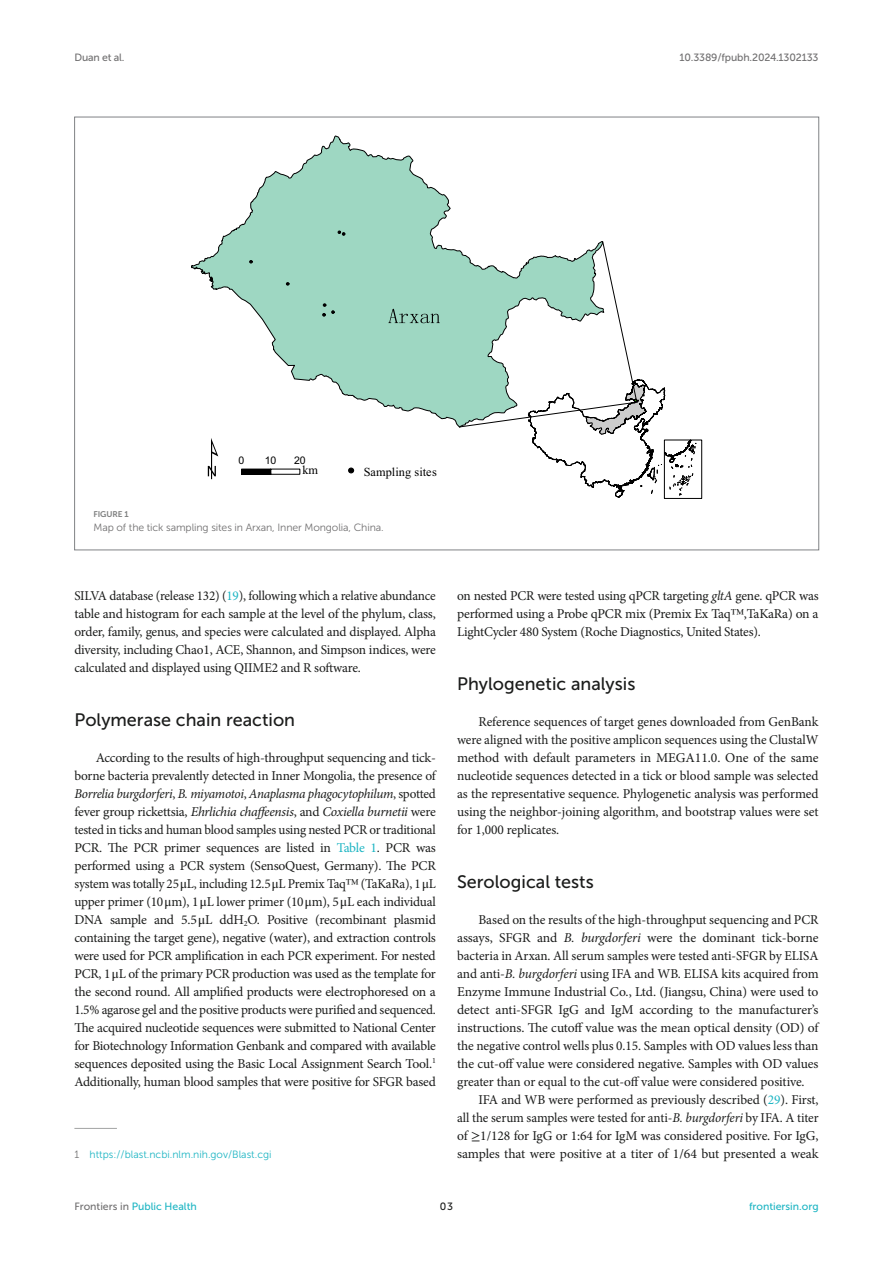
<style>
.page{position:relative;width:893px;height:1263px;background:#fff}
.page>*{position:absolute;margin:0;border:0;box-sizing:border-box;transform-origin:0 0}
.TEXT_FLUSH{font:18px "Museo Sans 500";color:#1b1c1b}
.HEAD_2{font:18px "Museo Sans 500";color:#1b1c1b}
.TEXT_FLUSH-2{font:13.5px/18px "Minion Pro";letter-spacing:-.01em;color:#1b1c1b;text-align:justify}
.TEXT{font:13.5px/18px "Minion Pro";letter-spacing:-.01em;color:#1b1c1b;text-align:justify}
.t1{font:12.3px "Times New Roman";letter-spacing:.005em;color:#000}
.FIG_LEG{font:10.5px "Museo Sans 300";letter-spacing:-.01em;color:#706f70}
.FOOTNOTE{font:10.5px "Museo Sans 300";color:#1db5c3}
.t2{font:10.5px "Museo Sans 500";color:#1db5c3}
.t3{font:10.5px "Museo Sans 500";letter-spacing:-.015em;color:#706f70}
.t4{font:10.5px "Arial";color:#000}
.t5{font:10.5px "Museo Sans 500";color:#1b1c1b}
.FIG_HD{font:8.25px "Museo Sans 700";letter-spacing:-.01em;color:#7e7f7f}
.s1{color:#1db5c3}
.s2{font-style:italic}
.s3{font-family:"STIX General"}
.s4{font-family:"STIX"}
.s5{color:#706f70}
</style>
<div class="page">
<hr style="left:74px;top:1128px;width:43px;height:1px;background:#a2a3a3">
<svg style="left:191px;top:136px;width:268px;height:291px"></svg>
<svg style="left:338px;top:231px;width:7px;height:5px"></svg>
<svg style="left:322px;top:303px;width:12px;height:13px"></svg>
<svg style="left:249px;top:260px;width:4px;height:3px"></svg>
<div style="left:664px;top:440px;width:38px;height:59px;border:1px solid #000"></div>
<svg style="left:388px;top:309px;width:52px;height:14px"></svg>
<svg style="left:459px;top:241px;width:237px;height:257px"></svg>
<svg style="left:208px;top:438px;width:10px;height:41px"></svg>
<svg style="left:241px;top:468px;width:59px;height:7px"></svg>
<svg style="left:348px;top:468px;width:6px;height:5px"></svg>
<p class="t3" style="left:74px;top:51px;width:51px">Duan et al.</p>
<p class="t3" style="left:680px;top:51px;width:140px">10.3389/fpubh.2024.1302133</p>
<p class="t4" style="left:239px;top:454px;width:7px">0</p>
<p class="t4" style="left:294px;top:454px;width:13px">20</p>
<p class="t4" style="left:265px;top:454px;width:13px">10</p>
<p class="t1" style="left:303px;top:462px;width:17px">km</p>
<p class="t1" style="left:364px;top:463px;width:75px">Sampling sites</p>
<p class="FIG_HD" style="left:94px;top:510px;width:37px">FIGURE 1</p>
<p class="FIG_LEG" style="left:94px;top:522px;width:292px">Map of the tick sampling sites in Arxan, Inner Mongolia, China.</p>
<p class="TEXT_FLUSH-2" style="left:74px;top:587px;width:363px">SILVA database (release 132) (<span class="s1">19</span>), following which a relative abundance table and histogram for each sample at the level of the phylum, class, order, family, genus, and species were calculated and displayed. Alpha diversity, including Chao1, ACE, Shannon, and Simpson indices, were calculated and displayed using QIIME2 and R software.</p>
<p class="HEAD_2" style="left:74px;top:710px;width:222px">Polymerase chain reaction</p>
<p class="TEXT_FLUSH-2" style="left:74px;top:749px;width:363px;text-indent:21px">According to the results of high-throughput sequencing and tick&shy;borne bacteria prevalently detected in Inner Mongolia, the presence of <span class="s2">Borrelia burgdorferi</span>, <span class="s2">B. miyamotoi</span>, <span class="s2">Anaplasma phagocytophilum</span>, spotted fever group rickettsia, <span class="s2">Ehrlichia chaffeensis</span>, and <span class="s2">Coxiella burnetii</span> were tested in ticks and human blood samples using nested PCR or traditional PCR. The PCR primer sequences are listed in <span class="s1">Table 1</span>. PCR was performed using a PCR system (SensoQuest, Germany). The PCR system was totally 25<span class="s3">μ</span>L, including 12.5<span class="s3">μ</span>L Premix Taq<span class="s4">™</span> (TaKaRa), 1<span class="s3">μ</span>L upper primer (10<span class="s3">μ</span>m), 1<span class="s3">μ</span>L lower primer (10<span class="s3">μ</span>m), 5<span class="s3">μ</span>L each individual DNA sample and 5.5<span class="s3">μ</span>L ddH<sub>2</sub>O. Positive (recombinant plasmid containing the target gene), negative (water), and extraction controls were used for PCR amplification in each PCR experiment. For nested PCR, 1<span class="s3">μ</span>L of the primary PCR production was used as the template for the second round. All amplified products were electrophoresed on a 1.5% agarose gel and the positive products were purified and sequenced.<br>The acquired nucleotide sequences were submitted to National Center for Biotechnology Information Genbank and compared with available sequences deposited using the Basic Local Assignment Search Tool.<sup>1<br></sup>Additionally, human blood samples that were positive for SFGR based</p>
<p class="FOOTNOTE" style="left:74px;top:1149px;width:199px"><span class="s5">1</span> https://blast.ncbi.nlm.nih.gov/Blast.cgi</p>
<p class="TEXT_FLUSH-2" style="left:457px;top:587px;width:363px">on nested PCR were tested using qPCR targeting <span class="s2">gltA</span> gene. qPCR was performed using a Probe qPCR mix (Premix Ex Taq<span class="s4">™</span>,TaKaRa) on a LightCycler 480 System (Roche Diagnostics, United States).</p>
<p class="TEXT_FLUSH" style="left:457px;top:674px;width:180px">Phylogenetic analysis</p>
<p class="TEXT_FLUSH-2" style="left:457px;top:713px;width:363px;text-indent:21px">Reference sequences of target genes downloaded from GenBank were aligned with the positive amplicon sequences using the ClustalW method with default parameters in MEGA11.0. One of the same nucleotide sequences detected in a tick or blood sample was selected as the representative sequence. Phylogenetic analysis was performed using the neighbor-joining algorithm, and bootstrap values were set for 1,000 replicates.</p>
<p class="TEXT_FLUSH" style="left:457px;top:872px;width:138px">Serological tests</p>
<p class="TEXT_FLUSH-2" style="left:478px;top:911px;width:342px">Based on the results of the high-throughput sequencing and PCR</p>
<p class="TEXT_FLUSH-2" style="left:457px;top:929px;width:363px">assays, SFGR and <span class="s2">B. burgdorferi</span> were the dominant tick-borne</p>
<p class="TEXT_FLUSH-2" style="left:457px;top:947px;width:363px">bacteria in Arxan. All serum samples were tested anti-SFGR by ELISA</p>
<p class="TEXT_FLUSH-2" style="left:457px;top:965px;width:363px">and anti-<span class="s2">B. burgdorferi</span> using IFA and WB. ELISA kits acquired from</p>
<p class="TEXT_FLUSH-2" style="left:457px;top:983px;width:363px">Enzyme Immune Industrial Co., Ltd. (Jiangsu, China) were used to</p>
<p class="TEXT_FLUSH-2" style="left:457px;top:1001px;width:363px">detect anti-SFGR IgG and IgM according to the manufacturer’s</p>
<p class="TEXT_FLUSH-2" style="left:457px;top:1019px;width:363px">instructions. The cutoff value was the mean optical density (OD) of</p>
<p class="TEXT_FLUSH-2" style="left:457px;top:1037px;width:363px">the negative control wells plus 0.15. Samples with OD values less than</p>
<p class="TEXT_FLUSH-2" style="left:457px;top:1055px;width:363px">the cut-off value were considered negative. Samples with OD values</p>
<p class="TEXT_FLUSH-2" style="left:457px;top:1073px;width:349px">greater than or equal to the cut-off value were considered positive.</p>
<p class="TEXT_FLUSH-2" style="left:478px;top:1091px;width:342px">IFA and WB were performed as previously described (<span class="s1">29</span>). First,</p>
<p class="TEXT" style="left:457px;top:1109px;width:363px">all the serum samples were tested for anti-<span class="s2">B. burgdorferi</span> by IFA. A titer of <span class="s3">≥</span>1/128 for IgG or 1:64 for IgM was considered positive. For IgG, samples that were positive at a titer of 1/64 but presented a weak</p>
<p class="t2" style="left:74px;top:1200px;width:124px"><span class="s5">Frontiers in</span> Public Health</p>
<p class="t5" style="left:440px;top:1200px;width:15px">03</p>
<p class="t2" style="left:749px;top:1200px;width:71px">frontiersin.org</p>
</div>
